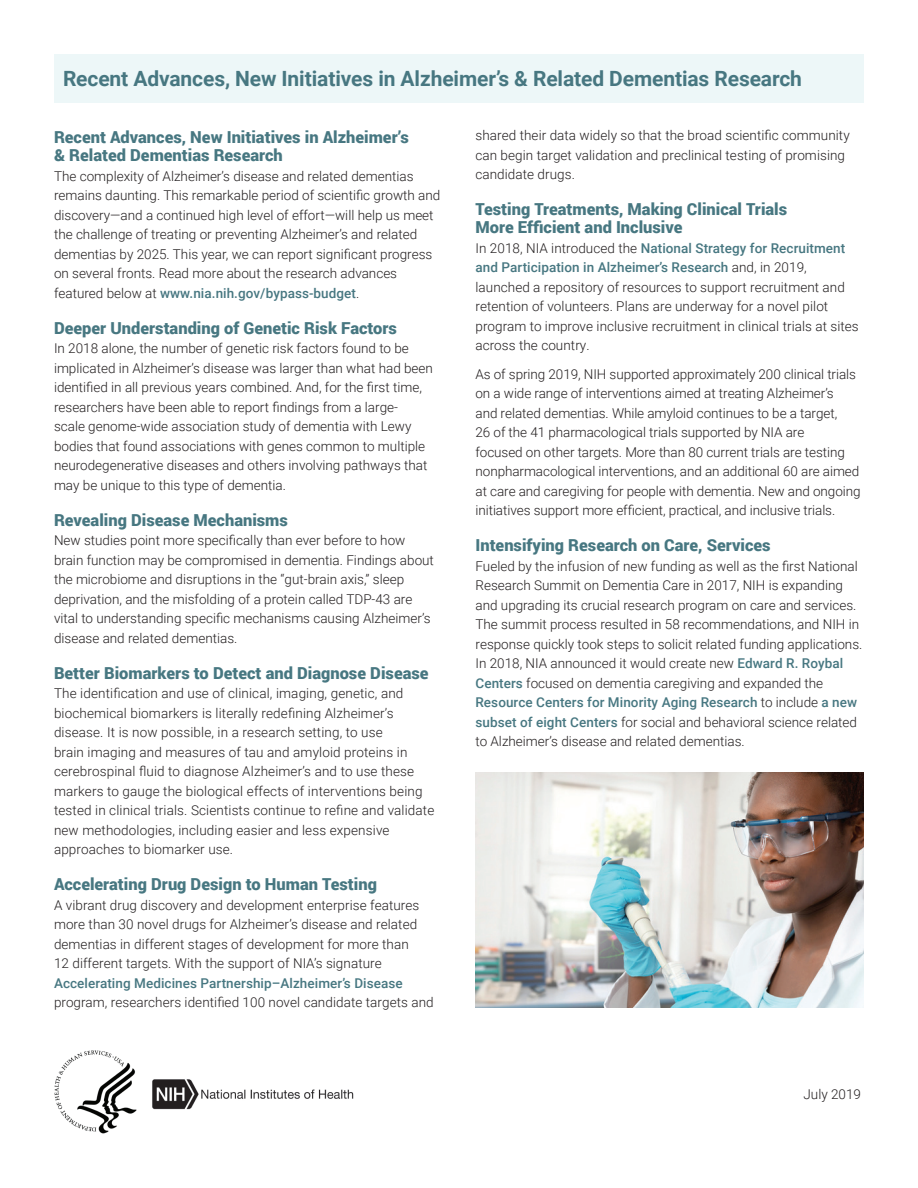
<style>
.page{position:relative;width:918px;height:1188px;background:#fff}
.page>*{position:absolute;margin:0;border:0;box-sizing:border-box;transform-origin:0 0}
.t1{font:700 21px "Roboto";letter-spacing:-.005em;color:#477781}
.t2{font:900 16.5px/18px "Roboto";color:#477781}
.body{font:300 13.5px/19.5px "Roboto";color:#231f20}
.s1{font-weight:500;color:#477781}
</style>
<div class="page">
<div style="left:54px;top:54px;width:810px;height:48px;background:#edf7f8"></div>
<img style="left:476px;top:772px;width:388px;height:236px">
<img style="left:54px;top:1050px;width:83px;height:84px">
<img style="left:152px;top:1079px;width:202px;height:31px">
<h2 class="t1" style="left:63px;top:64px;width:741px">Recent Advances, New Initiatives in Alzheimer’s &amp; Related Dementias Research</h2>
<h3 class="t2" style="left:54px;top:128px;width:356px">Recent Advances, New Initiatives in Alzheimer’s &amp; Related Dementias Research</h3>
<p class="body" style="left:54px;top:166px;width:388px">The complexity of Alzheimer’s disease and related dementias remains daunting. This remarkable period of scientific growth and discovery—and a continued high level of effort—will help us meet the challenge of treating or preventing Alzheimer’s and related dementias by 2025. This year, we can report significant progress on several fronts. Read more about the research advances featured below at <span class="s1">www.nia.nih.gov/bypass-budget</span>.</p>
<h3 class="t2" style="left:54px;top:318px;width:345px">Deeper Understanding of Genetic Risk Factors</h3>
<p class="body" style="left:54px;top:338px;width:380px">In 2018 alone, the number of genetic risk factors found to be implicated in Alzheimer’s disease was larger than what had been identified in all previous years combined. And, for the first time, researchers have been able to report findings from a large-<br>scale genome-wide association study of dementia with Lewy bodies that found associations with genes common to multiple neurodegenerative diseases and others involving pathways that may be unique to this type of dementia.</p>
<h3 class="t2" style="left:54px;top:510px;width:235px">Revealing Disease Mechanisms</h3>
<p class="body" style="left:54px;top:530px;width:381px">New studies point more specifically than ever before to how brain function may be compromised in dementia. Findings about the microbiome and disruptions in the “gut-brain axis,” sleep deprivation, and the misfolding of a protein called TDP-43 are vital to understanding specific mechanisms causing Alzheimer’s disease and related dementias.</p>
<h3 class="t2" style="left:54px;top:663px;width:376px">Better Biomarkers to Detect and Diagnose Disease</h3>
<p class="body" style="left:54px;top:683px;width:382px">The identification and use of clinical, imaging, genetic, and biochemical biomarkers is literally redefining Alzheimer’s disease. It is now possible, in a research setting, to use<br>brain imaging and measures of tau and amyloid proteins in cerebrospinal fluid to diagnose Alzheimer’s and to use these markers to gauge the biological effects of interventions being tested in clinical trials. Scientists continue to refine and validate new methodologies, including easier and less expensive approaches to biomarker use.</p>
<h3 class="t2" style="left:54px;top:875px;width:324px">Accelerating Drug Design to Human Testing</h3>
<p class="body" style="left:54px;top:895px;width:381px">A vibrant drug discovery and development enterprise features more than 30 novel drugs for Alzheimer’s disease and related dementias in different stages of development for more than<br>12 different targets. With the support of NIA’s signature <span class="s1">Accelerating Medicines Partnership–Alzheimer’s Disease </span>program, researchers identified 100 novel candidate targets and</p>
<p class="body" style="left:475px;top:125px;width:376px">shared their data widely so that the broad scientific community can begin target validation and preclinical testing of promising candidate drugs.</p>
<h3 class="t2" style="left:476px;top:200px;width:313px">Testing Treatments, Making Clinical Trials<br>More Efficient and Inclusive</h3>
<p class="body" style="left:476px;top:238px;width:385px">In 2018, NIA introduced the <span class="s1">National Strategy for Recruitment and Participation in Alzheimer’s Research</span> and, in 2019, launched a repository of resources to support recruitment and retention of volunteers. Plans are underway for a novel pilot program to improve inclusive recruitment in clinical trials at sites across the country.</p>
<p class="body" style="left:476px;top:364px;width:387px">As of spring 2019, NIH supported approximately 200 clinical trials on a wide range of interventions aimed at treating Alzheimer’s<br>and related dementias. While amyloid continues to be a target,<br>26 of the 41 pharmacological trials supported by NIA are<br>focused on other targets. More than 80 current trials are testing nonpharmacological interventions, and an additional 60 are aimed at care and caregiving for people with dementia. New and ongoing initiatives support more efficient, practical, and inclusive trials.</p>
<h3 class="t2" style="left:476px;top:536px;width:297px">Intensifying Research on Care, Services</h3>
<p class="body" style="left:476px;top:556px;width:388px">Fueled by the infusion of new funding as well as the first National Research Summit on Dementia Care in 2017, NIH is expanding and upgrading its crucial research program on care and services.<br>The summit process resulted in 58 recommendations, and NIH in response quickly took steps to solicit related funding applications.<br>In 2018, NIA announced it would create new <span class="s1">Edward R. Roybal Centers</span> focused on dementia caregiving and expanded the <span class="s1">Resource Centers for Minority Aging Research</span> to include <span class="s1">a new subset of eight Centers</span> for social and behavioral science related to Alzheimer’s disease and related dementias.</p>
<p class="body" style="left:804px;top:1084px;width:59px">July 2019</p>
</div>
